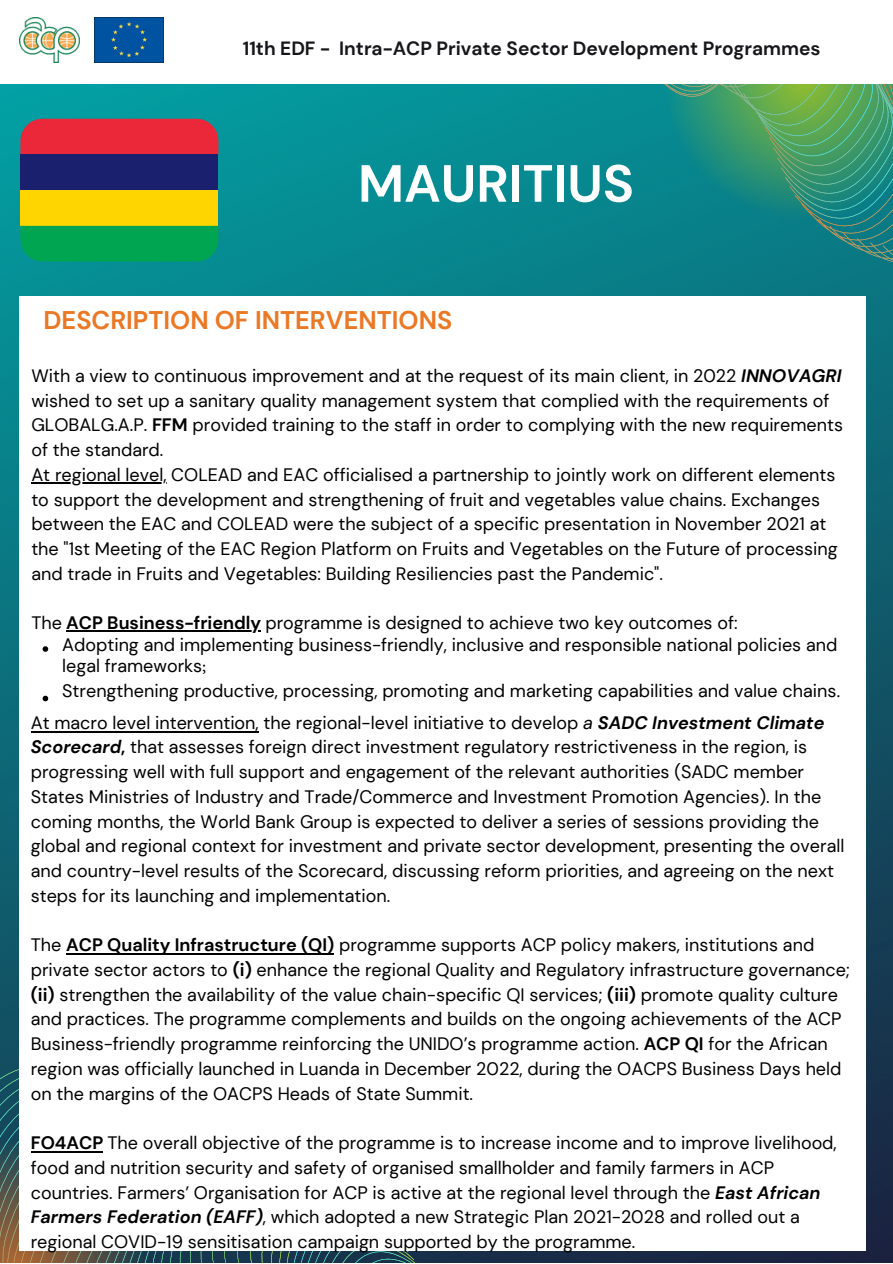
<style>
.page{position:relative;width:893px;height:1264px;background:#fff}
.page>*{position:absolute;margin:0;border:0;box-sizing:border-box;transform-origin:0 0}
.t1{font:700 52.2px "DM Sans";color:#fff}
.t2{font:700 25.5px "DM Sans";color:#eb7825}
.t3{font:700 19.2px "DM Sans";color:#17161a}
.t4{font:18px/24.8px "DM Sans";color:#000}
.s1{font-weight:700;font-style:italic}
.s2{font-weight:700}
.s3{font-family:"Minion Pro"}
.s4{font-style:italic}
</style>
<div class="page">
<img style="left:0;top:84px;width:892px;height:1178px">
<div style="left:586px;top:186px;width:164px;height:110px;background:#097f89"></div>
<svg style="left:582px;top:84px;width:121px;height:102px;background:#0b8a8e"></svg>
<svg style="left:703px;top:84px;width:47px;height:160px;background:#248e7a"></svg>
<svg style="left:750px;top:84px;width:142px;height:285px;background:#2e8e74"></svg>
<svg style="left:419px;top:1250px;width:175px;height:12px;background:#2b3e56"></svg>
<svg style="left:208px;top:1250px;width:211px;height:12px;background:#335462"></svg>
<svg style="left:0;top:1050px;width:208px;height:212px;background:#4d5d59"></svg>
<img style="left:95px;top:17px;width:68px;height:45px">
<img style="left:19px;top:17px;width:61px;height:45px">
<div style="left:19px;top:296px;width:846px;height:954px;background:#fff"></div>
<div style="left:20px;top:119px;width:198px;height:35px;background:#ea2839"></div>
<div style="left:20px;top:154px;width:198px;height:36px;background:#1a206d"></div>
<div style="left:20px;top:190px;width:198px;height:36px;background:#ffd500"></div>
<div style="left:20px;top:226px;width:198px;height:35px;background:#00a551"></div>
<svg style="left:43px;top:646px;width:5px;height:6px"></svg>
<svg style="left:43px;top:695px;width:5px;height:6px"></svg>
<hr style="left:31px;top:482px;width:135px;height:1px;background:#000">
<hr style="left:66px;top:630px;width:195px;height:1px;background:#000">
<hr style="left:31px;top:731px;width:227px;height:1px;background:#000">
<hr style="left:66px;top:953px;width:268px;height:1px;background:#000">
<hr style="left:31px;top:1151px;width:72px;height:1px;background:#000">
<p class="t3" style="left:243px;top:36px;width:579px">11th EDF - Intra-ACP Private Sector Development Programmes</p>
<p class="t1" style="left:358px;top:150px;width:277px">MAURITIUS</p>
<p class="t2" style="left:43px;top:304px;width:410px">DESCRIPTION OF INTERVENTIONS</p>
<p class="t4" style="left:31px;top:363px;width:813px">With a view to continuous improvement and at the request of its main client, in 2022 <span class="s1">INNOVAGRI </span>wished to set up a sanitary quality management system that complied with the requirements of GLOBALG.A.P. <span class="s2">FFM</span> provided training to the staff in order to complying with the new requirements of the standard.</p>
<p class="t4" style="left:31px;top:462px;width:807px">At regional level, COLEAD and EAC officialised a partnership to jointly work on different elements to support the development and strengthening of fruit and vegetables value chains. Exchanges between the EAC and COLEAD were the subject of a specific presentation in November 2021 at the "1st Meeting of the EAC Region Platform on Fruits and Vegetables on the Future of processing and trade in Fruits and Vegetables: Building Resiliencies past the Pandemic".</p>
<p class="t4" style="left:31px;top:611px;width:707px">The <span class="s2">ACP Business-friendly</span> programme is designed to achieve two key outcomes of:</p>
<p class="t4" style="left:62px;top:633px;width:776px;line-height:21.6px">Adopting and implementing business-friendly, inclusive and responsible national policies and legal frameworks<span class="s3">;</span></p>
<p class="t4" style="left:62px;top:678px;width:779px">Strengthening productive, processing, promoting and marketing capabilities and value chains<span class="s3">.</span></p>
<p class="t4" style="left:31px;top:710px;width:815px">At macro level intervention, the regional-level initiative to develop <span class="s4">a</span> <span class="s1">SADC Investment Climate Scorecard</span><span class="s2">,</span> that assesses foreign direct investment regulatory restrictiveness in the region, is progressing well with full support and engagement of the relevant authorities (SADC member States Ministries of Industry and Trade/Commerce and Investment Promotion Agencies). In the coming months, the World Bank Group is expected to deliver a series of sessions providing the global and regional context for investment and private sector development, presenting the overall and country-level results of the Scorecard, discussing reform priorities, and agreeing on the next steps for its launching and implementation.</p>
<p class="t4" style="left:31px;top:932px;width:820px">The <span class="s2">ACP Quality Infrastructure (QI)</span> programme supports ACP policy makers, institutions and private sector actors to <span class="s2">(i)</span> enhance the regional Quality and Regulatory infrastructure governance; <span class="s2">(ii)</span> strengthen the availability of the value chain-specific QI services; <span class="s2">(iii)</span> promote quality culture and practices. The programme complements and builds on the ongoing achievements of the ACP Business-friendly programme reinforcing the UNIDO’s programme action. <span class="s2">ACP QI</span> for the African region was officially launched in Luanda in December 2022, during the OACPS Business Days held on the margins of the OACPS Heads of State Summit.</p>
<p class="t4" style="left:31px;top:1130px;width:807px"><span class="s2">FO4ACP</span> The overall objective of the programme is to increase income and to improve livelihood, food and nutrition security and safety of organised smallholder and family farmers in ACP countries. Farmers’ Organisation for ACP is active at the regional level through the <span class="s1">East African Farmers Federation (EAFF)</span>, which adopted a new Strategic Plan 2021-2028 and rolled out a regional COVID-19 sensitisation campaign supported by the programme.</p>
</div>
